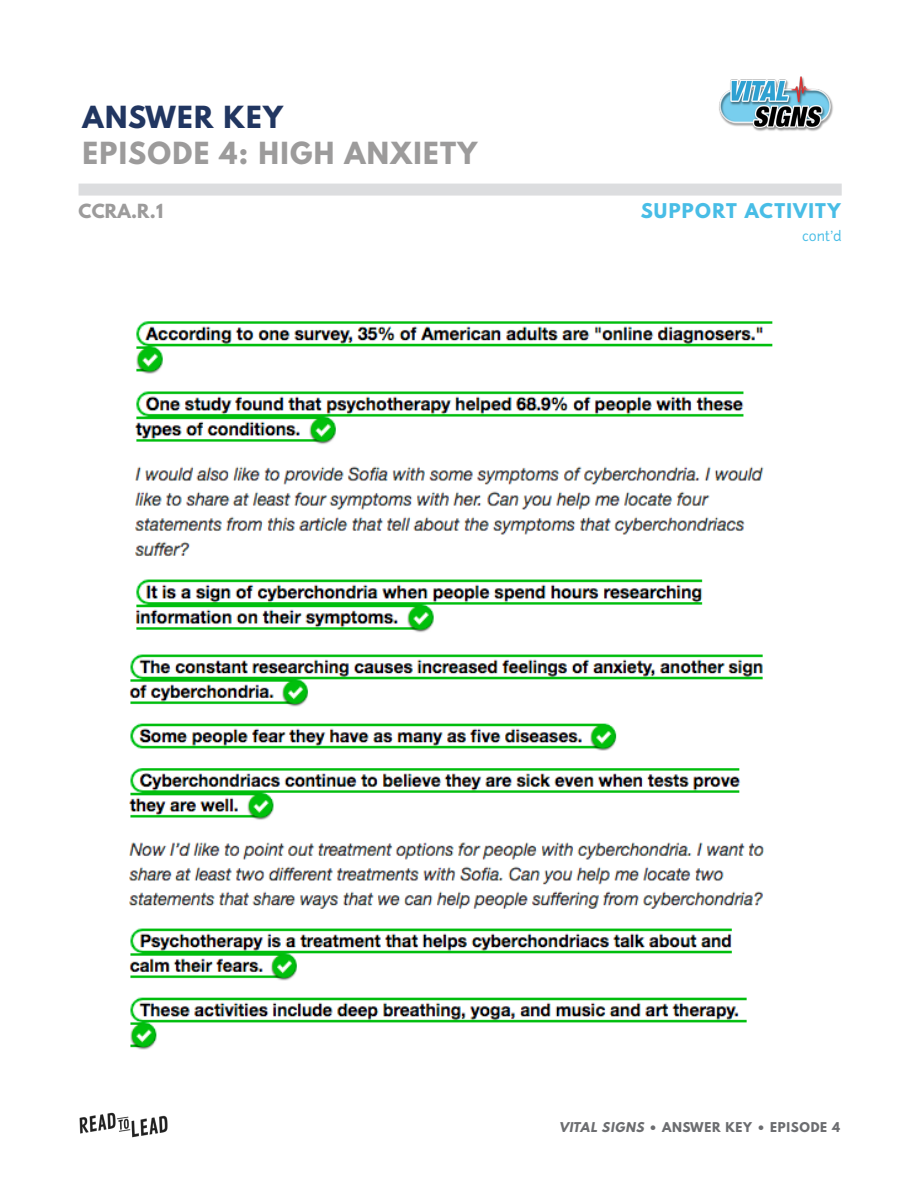
<style>
.page{position:relative;width:918px;height:1188px;background:#fff}
.page>*{position:absolute;margin:0;border:0;box-sizing:border-box;transform-origin:0 0}
.t1{font:700 27px "League Spartan";letter-spacing:.05em;color:#9c9b9b}
.t2{font:700 27px "League Spartan";letter-spacing:.05em;color:#213661}
.t3{font:700 18px "League Spartan";letter-spacing:.065em;color:#48bde6}
.t4{font:700 17.25px "League Spartan";color:#9c9b9b}
.t5{font:13.5px "Junction";color:#48bde6}
.t6{font:700 12px "League Spartan";letter-spacing:.06em;color:#6c6d70}
.s1{font-style:italic}
</style>
<div class="page">
<div style="left:79px;top:184px;width:763px;height:12px;background:#dcdddf"></div>
<img style="left:719px;top:76px;width:114px;height:55px">
<img style="left:79px;top:1112px;width:89px;height:26px">
<img style="left:129px;top:654px;width:635px;height:396px">
<img style="left:135px;top:321px;width:638px;height:312px">
<h1 class="t2" style="left:83px;top:96px;width:202px">ANSWER KEY</h1>
<h1 class="t1" style="left:83px;top:132px;width:396px">EPISODE 4: HIGH ANXIETY</h1>
<h3 class="t4" style="left:79px;top:197px;width:86px">CCRA.R.1</h3>
<h2 class="t3" style="left:641px;top:196px;width:201px">SUPPORT ACTIVITY</h2>
<p class="t5" style="left:802px;top:227px;width:41px">cont’d</p>
<p class="t6" style="left:559px;top:1117px;width:282px"><span class="s1">VITAL SIGNS</span> • ANSWER KEY • EPISODE 4</p>
</div>
